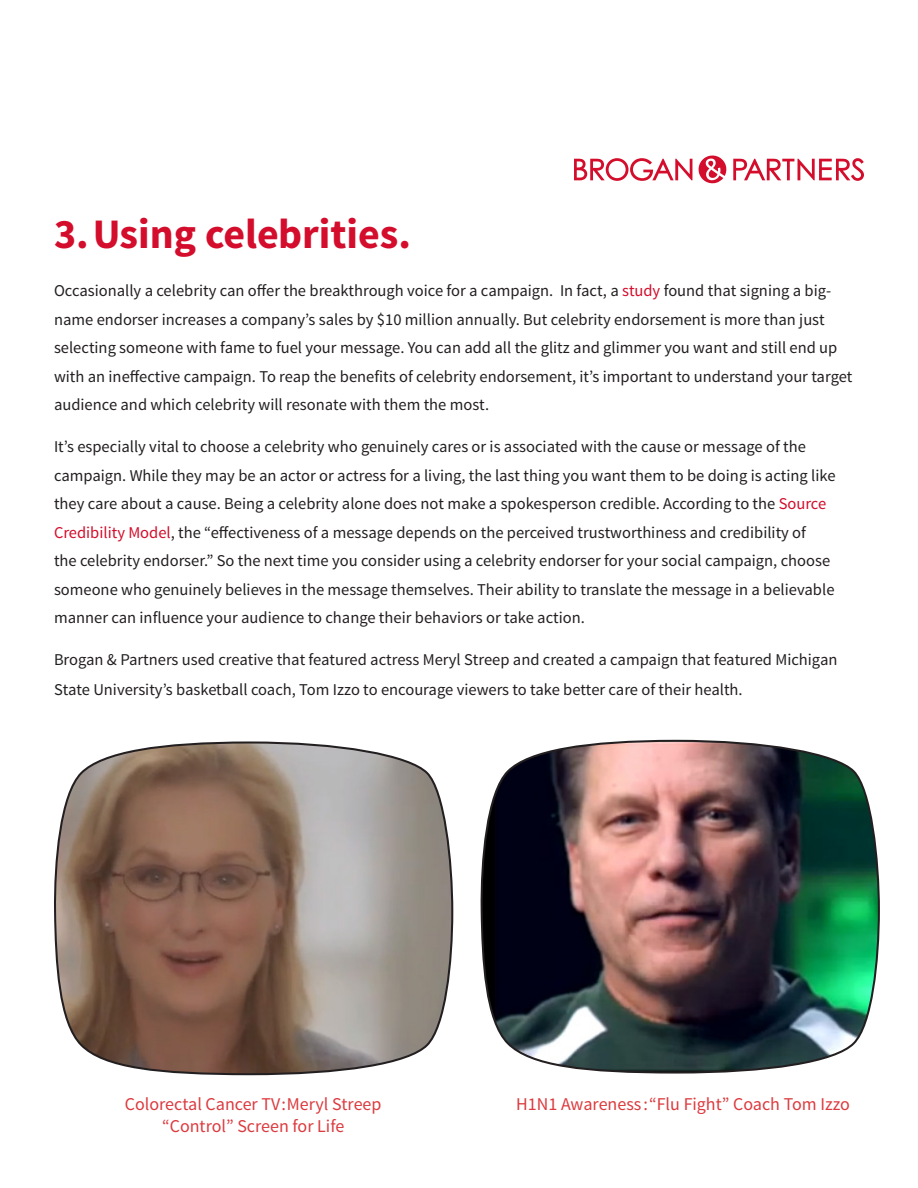
<style>
.page{position:relative;width:918px;height:1188px;background:#fff}
.page>*{position:absolute;margin:0;border:0;box-sizing:border-box;transform-origin:0 0}
.t1{font:700 42px "Source Sans Pro";color:#d30d2b}
.t2{font:18px "Source Sans Pro";color:#dc3a3e}
.t3{font:16.5px/28.5px "Source Sans Pro";color:#231f20}
.s1{color:#d30d2b}
</style>
<div class="page">
<svg style="left:574px;top:156px;width:153px;height:27px"></svg>
<svg style="left:733px;top:158px;width:131px;height:23px"></svg>
<svg style="left:54px;top:741px;width:400px;height:335px"></svg>
<img style="left:480px;top:739px;width:400px;height:335px">
<p class="t1" style="left:54px;top:207px;width:359px">3.Using celebrities.</p>
<p class="t3" style="left:54px;top:277px;width:800px">Occasionally a celebrity can offer the breakthrough voice for a campaign. In fact, a <span class="s1">study</span> found that signing a big&shy;name endorser increases a company’s sales by $10 million annually. But celebrity endorsement is more than just selecting someone with fame to fuel your message. You can add all the glitz and glimmer you want and still end up with an ineffective campaign. To reap the benefits of celebrity endorsement, it’s important to understand your target audience and which celebrity will resonate with them the most.</p>
<p class="t3" style="left:54px;top:433px;width:783px">It’s especially vital to choose a celebrity who genuinely cares or is associated with the cause or message of the campaign. While they may be an actor or actress for a living, the last thing you want them to be doing is acting like they care about a cause. Being a celebrity alone does not make a spokesperson credible. According to the <span class="s1">Source Credibility Model</span>, the “effectiveness of a message depends on the perceived trustworthiness and credibility of<br>the celebrity endorser.” So the next time you consider using a celebrity endorser for your social campaign, choose someone who genuinely believes in the message themselves. Their ability to translate the message in a believable manner can influence your audience to change their behaviors or take action.</p>
<p class="t3" style="left:54px;top:645px;width:785px;line-height:30px">Brogan &amp; Partners used creative that featured actress Meryl Streep and created a campaign that featured Michigan<br>State University’s basketball coach, Tom Izzo to encourage viewers to take better care of their health.</p>
<p class="t2" style="left:125px;top:1093px;width:258px">Colorectal Cancer TV:Meryl Streep</p>
<p class="t2" style="left:516px;top:1093px;width:335px">H1N1 Awareness:“Flu Fight” Coach Tom Izzo</p>
<p class="t2" style="left:162px;top:1115px;width:184px">“Control” Screen for Life</p>
</div>
